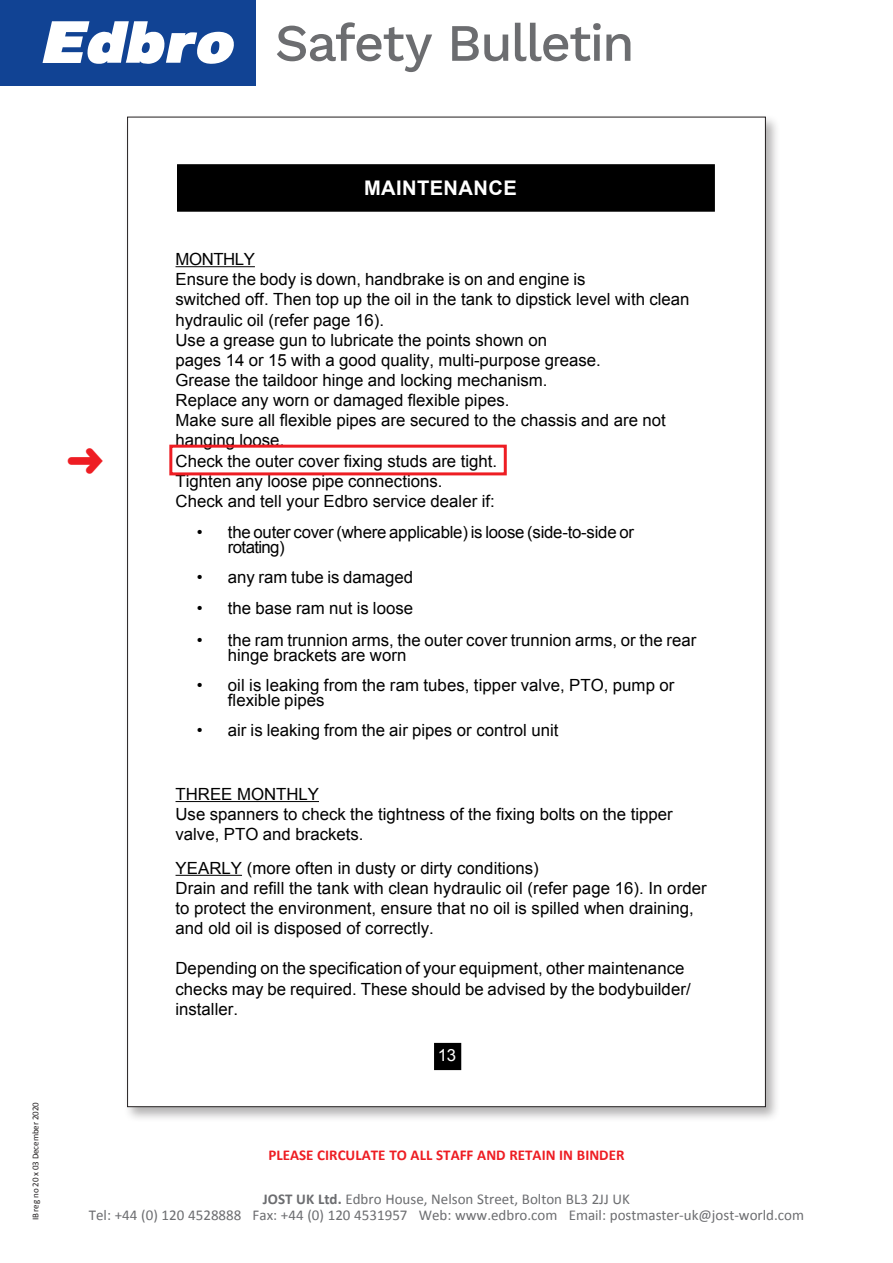
<style>
.page{position:relative;width:893px;height:1263px;background:#fff}
.page>*{position:absolute;margin:0;border:0;box-sizing:border-box;transform-origin:0 0}
.Titel_HL_35_pt_Produ{font:500 52.5px "Work Sans";letter-spacing:-.03em;color:#6c6d70}
.t1{font:700 20.1px "Arial";letter-spacing:.02em;color:#fff}
.t2{font:16.8px/20.1px "Arial";color:#000}
.t3{font:16.8px "Arial";color:#fff}
.t4{font:15px "Calibri";color:#6c6d70}
.t5{font:700 15px "Calibri";color:#ee1d23}
.FLY_ZDE_Nummer{font:9px "Calibri";letter-spacing:-.01em;color:#231f20}
.s1{font-weight:700}
</style>
<div class="page">
<div style="left:0;top:0;width:255px;height:85px;background:#114394"></div>
<svg style="left:43px;top:21px;width:191px;height:43px"></svg>
<div style="left:124px;top:113px;width:657px;height:1009px;background:#231f20;opacity:.35"></div>
<div style="left:128px;top:117px;width:637px;height:990px;background:#fff"></div>
<div style="left:435px;top:1044px;width:25px;height:25px;background:#000"></div>
<div style="left:434px;top:1043px;width:27px;height:27px;border:2px solid #000"></div>
<div style="left:178px;top:165px;width:536px;height:46px;background:#000"></div>
<div style="left:177px;top:164px;width:538px;height:48px;border:2px solid #000"></div>
<hr style="left:176px;top:266px;width:79px;height:1px;background:#000">
<hr style="left:176px;top:801px;width:143px;height:1px;background:#000">
<hr style="left:176px;top:875px;width:66px;height:1px;background:#000">
<div style="left:169px;top:445px;width:338px;height:30px;border:3px solid #ee1d23"></div>
<p class="FLY_ZDE_Nummer" style="left:30px;top:1220px;width:120px;rotate:-90deg">IB reg no 20 x 03 December 2020</p>
<p class="Titel_HL_35_pt_Produ" style="left:275px;top:3px;width:361px">Safety Bulletin</p>
<p class="t1" style="left:364px;top:174px;width:154px">MAINTENANCE</p>
<p class="t2" style="left:176px;top:249px;width:516px">MONTHLY<br>Ensure the body is down, handbrake is on and engine is<br>switched off. Then top up the oil in the tank to dipstick level with clean hydraulic oil (refer page 16).<br>Use a grease gun to lubricate the points shown on<br>pages 14 or 15 with a good quality, multi-purpose grease.<br>Grease the taildoor hinge and locking mechanism.<br>Replace any worn or damaged flexible pipes.<br>Make sure all flexible pipes are secured to the chassis and are not hanging loose.<br>Check the outer cover fixing studs are tight.<br>Tighten any loose pipe connections.<br>Check and tell your Edbro service dealer if:</p>
<p class="t2" style="left:228px;top:525px;width:408px;line-height:15.1px;text-indent:-31px">• the outer cover (where applicable) is loose (side-to-side or rotating)</p>
<p class="t2" style="left:197px;top:568px;width:218px">• any ram tube is damaged</p>
<p class="t2" style="left:197px;top:599px;width:218px">• the base ram nut is loose</p>
<p class="t2" style="left:228px;top:632px;width:470px;line-height:15.1px;text-indent:-31px">• the ram trunnion arms, the outer cover trunnion arms, or the rear hinge brackets are worn</p>
<p class="t2" style="left:228px;top:677px;width:448px;line-height:15.1px;text-indent:-31px">• oil is leaking from the ram tubes, tipper valve, PTO, pump or flexible pipes</p>
<p class="t2" style="left:197px;top:720px;width:363px">• air is leaking from the air pipes or control unit</p>
<p class="t2" style="left:176px;top:784px;width:499px">THREE MONTHLY<br>Use spanners to check the tightness of the fixing bolts on the tipper valve, PTO and brackets.</p>
<p class="t2" style="left:175px;top:858px;width:533px">YEARLY (more often in dusty or dirty conditions)<br>Drain and refill the tank with clean hydraulic oil (refer page 16). In order to protect the environment, ensure that no oil is spilled when draining, and old oil is disposed of correctly.</p>
<p class="t2" style="left:175px;top:959px;width:517px">Depending on the specification of your equipment, other maintenance checks may be required. These should be advised by the bodybuilder/ installer.</p>
<p class="t3" style="left:438px;top:1044px;width:20px">13</p>
<p class="t5" style="left:268px;top:1144px;width:357px">PLEASE CIRCULATE TO ALL STAFF AND RETAIN IN BINDER</p>
<p class="t4" style="left:263px;top:1190px;width:369px"><span class="s1">JOST UK Ltd.</span> Edbro House, Nelson Street, Bolton BL3 2JJ UK</p>
<p class="t4" style="left:89px;top:1206px;width:717px">Tel: +44 (0) 120 4528888 Fax: +44 (0) 120 4531957 Web: www.edbro.com Email: postmaster-uk@jost-world.com</p>
</div>
